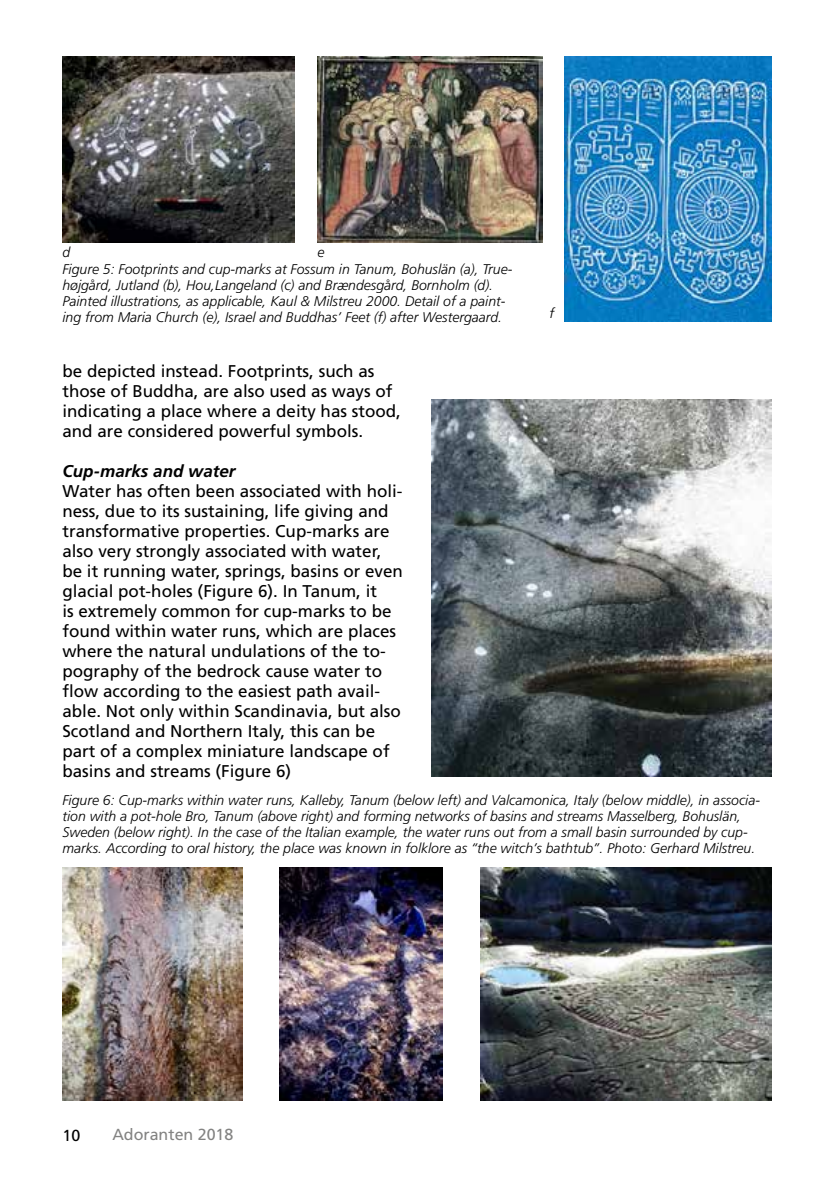
<style>
.page{position:relative;width:840px;height:1191px;background:#fff}
.page>*{position:absolute;margin:0;border:0;box-sizing:border-box;transform-origin:0 0}
.t1{font:17px/20px "Frutiger";color:#000}
.t2{font:italic 700 17px "Frutiger";color:#000}
.t3{font:16px "Frutiger";color:#838382}
.t4{font:16px "Frutiger";color:#000}
.t5{font:italic 300 14px/16px "Frutiger";color:#000}
</style>
<div class="page">
<img style="left:317px;top:56px;width:225px;height:186px">
<img style="left:62px;top:57px;width:232px;height:185px">
<img style="left:564px;top:56px;width:207px;height:265px">
<img style="left:62px;top:867px;width:180px;height:233px">
<img style="left:279px;top:867px;width:163px;height:233px">
<img style="left:480px;top:867px;width:291px;height:233px">
<img style="left:431px;top:399px;width:340px;height:377px">
<p class="t5" style="left:62px;top:244px;width:9px">d</p>
<p class="t5" style="left:317px;top:244px;width:8px">e</p>
<p class="t5" style="left:62px;top:262px;width:451px">Figure 5: Footprints and cup-marks at Fossum in Tanum, Bohuslän (a), True&shy;højgård, Jutland (b), Hou,Langeland (c) and Brændesgård, Bornholm (d).<br>Painted illustrations, as applicable, Kaul &amp; Milstreu 2000. Detail of a paint&shy;ing from Maria Church (e), Israel and Buddhas’ Feet (f) after Westergaard.</p>
<p class="t1" style="left:62px;top:361px;width:340px">be depicted instead. Footprints, such as those of Buddha, are also used as ways of indicating a place where a deity has stood, and are considered powerful symbols.</p>
<p class="t2" style="left:62px;top:461px;width:174px">Cup-marks and water</p>
<p class="t1" style="left:62px;top:481px;width:342px">Water has often been associated with holi&shy;ness, due to its sustaining, life giving and transformative properties. Cup-marks are also very strongly associated with water, be it running water, springs, basins or even glacial pot-holes (Figure 6). In Tanum, it<br>is extremely common for cup-marks to be found within water runs, which are places where the natural undulations of the to&shy;pography of the bedrock cause water to flow according to the easiest path avail&shy;able. Not only within Scandinavia, but also Scotland and Northern Italy, this can be part of a complex miniature landscape of basins and streams (Figure 6)</p>
<p class="t5" style="left:549px;top:305px;width:6px">f</p>
<p class="t5" style="left:62px;top:792px;width:698px">Figure 6: Cup-marks within water runs, Kalleby, Tanum (below left) and Valcamonica, Italy (below middle), in associa&shy;tion with a pot-hole Bro, Tanum (above right) and forming networks of basins and streams Masselberg, Bohuslän, Sweden (below right). In the case of the Italian example, the water runs out from a small basin surrounded by cup&shy;marks. According to oral history, the place was known in folklore as “the witch’s bathtub”. Photo: Gerhard Milstreu.</p>
<p class="t4" style="left:62px;top:1125px;width:19px">10</p>
<p class="t3" style="left:112px;top:1124px;width:122px">Adoranten 2018</p>
</div>
